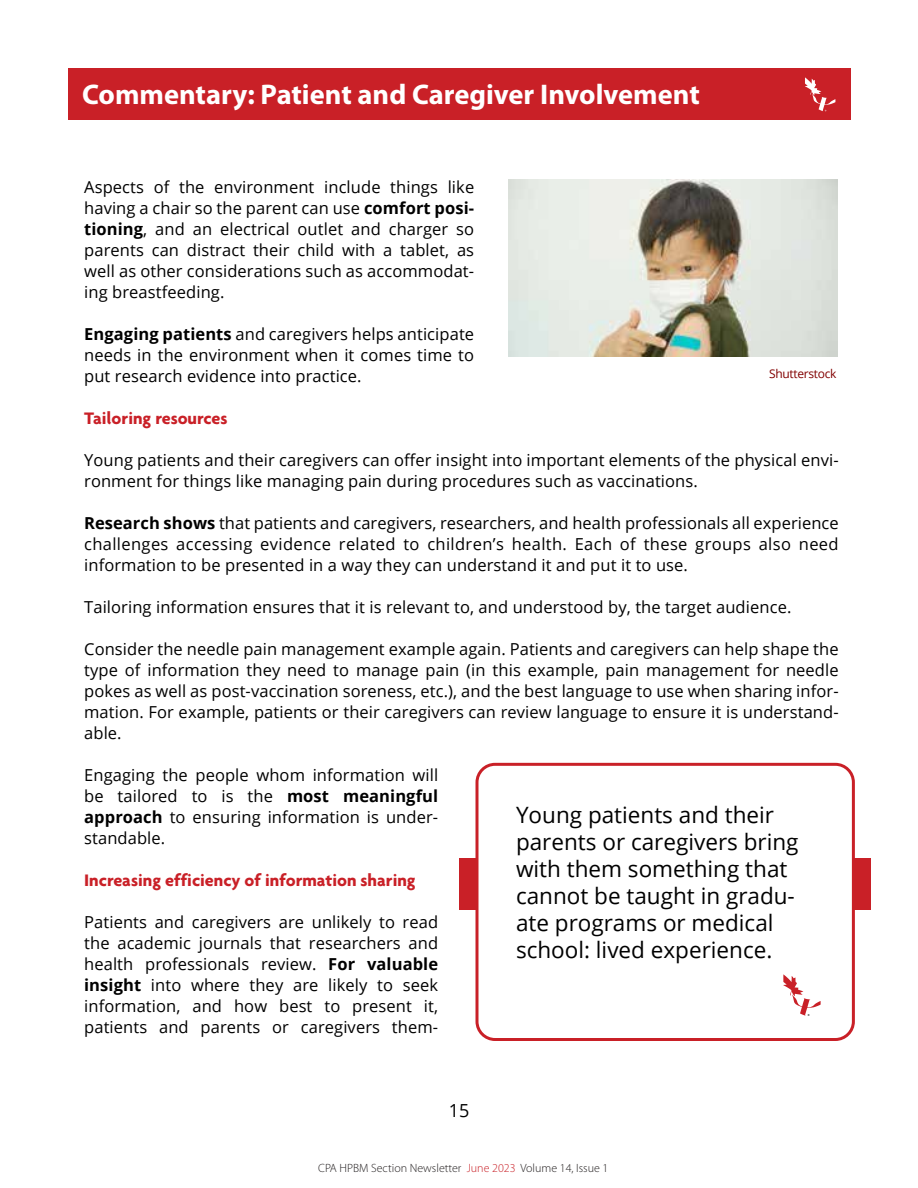
<style>
.page{position:relative;width:918px;height:1188px;background:#fff}
.page>*{position:absolute;margin:0;border:0;box-sizing:border-box;transform-origin:0 0}
.t1{font:700 28.5px "Myriad Pro";color:#fff}
.t2{font:22.5px/27px "Open Sans";color:#000}
.t3{font:700 18px "Agenda";color:#c92027}
.t4{font:18px "Open Sans";color:#000}
.t5{font:16.5px/21px "Open Sans";letter-spacing:.005em;color:#000;text-align:justify}
.t6{font:300 12px "Myriad Pro";color:#231f20}
.t7{font:12px "Open Sans";letter-spacing:-.025em;color:#820000}
.s1{font-weight:700}
.s2{color:#c92027}
</style>
<div class="page">
<div style="left:68px;top:68px;width:783px;height:52px;background:#c92027"></div>
<svg style="left:805px;top:77px;width:30px;height:34px"></svg>
<div style="left:459px;top:858px;width:412px;height:52px;background:#c92027"></div>
<div style="left:477px;top:764px;width:376px;height:276px;background:#fff;border-radius:18px"></div>
<div style="left:476px;top:763px;width:379px;height:278px;border:3px solid #c92027;border-radius:18px"></div>
<svg style="left:783px;top:974px;width:38px;height:42px"></svg>
<img style="left:509px;top:180px;width:328px;height:176px">
<h1 class="t1" style="left:82px;top:76px;width:619px">Commentary: Patient and Caregiver Involvement</h1>
<p class="t5" style="left:84px;top:176px;width:392px">Aspects of the environment include things like having a chair so the parent can use <span class="s1">comfort posi&shy;tioning</span>, and an electrical outlet and charger so parents can distract their child with a tablet, as well as other considerations such as accommodat&shy;ing breastfeeding.</p>
<p class="t5" style="left:84px;top:323px;width:392px"><span class="s1">Engaging patients</span> and caregivers helps anticipate needs in the environment when it comes time to put research evidence into practice.</p>
<p class="t3" style="left:84px;top:407px;width:145px">Tailoring resources</p>
<p class="t5" style="left:84px;top:449px;width:756px">Young patients and their caregivers can offer insight into important elements of the physical envi&shy;ronment for things like managing pain during procedures such as vaccinations.</p>
<p class="t5" style="left:84px;top:512px;width:756px"><span class="s1">Research shows</span> that patients and caregivers, researchers, and health professionals all experience challenges accessing evidence related to children’s health. Each of these groups also need information to be presented in a way they can understand it and put it to use.</p>
<p class="t5" style="left:84px;top:596px;width:709px">Tailoring information ensures that it is relevant to, and understood by, the target audience.</p>
<p class="t5" style="left:84px;top:638px;width:756px">Consider the needle pain management example again. Patients and caregivers can help shape the type of information they need to manage pain (in this example, pain management for needle pokes as well as post-vaccination soreness, etc.), and the best language to use when sharing infor&shy;mation. For example, patients or their caregivers can review language to ensure it is understand&shy;able.</p>
<p class="t5" style="left:84px;top:764px;width:356px">Engaging the people whom information will be tailored to is the <span class="s1">most meaningful approach</span> to ensuring information is under&shy;standable.</p>
<p class="t3" style="left:84px;top:869px;width:333px">Increasing efficiency of information sharing</p>
<p class="t5" style="left:84px;top:911px;width:356px">Patients and caregivers are unlikely to read the academic journals that researchers and health professionals review. <span class="s1">For valuable insight</span> into where they are likely to seek information, and how best to present it, patients and parents or caregivers them-</p>
<p class="t7" style="left:769px;top:365px;width:69px">Shutterstock</p>
<h2 class="t2" style="left:516px;top:801px;width:284px">Young patients and their parents or caregivers bring with them something that cannot be taught in gradu&shy;ate programs or medical school: lived experience.</h2>
<p class="t4" style="left:449px;top:1098px;width:22px">15</p>
<p class="t6" style="left:318px;top:1161px;width:292px">CPA HPBM Section Newsletter <span class="s2">June 2023</span> Volume 14, Issue 1</p>
</div>
